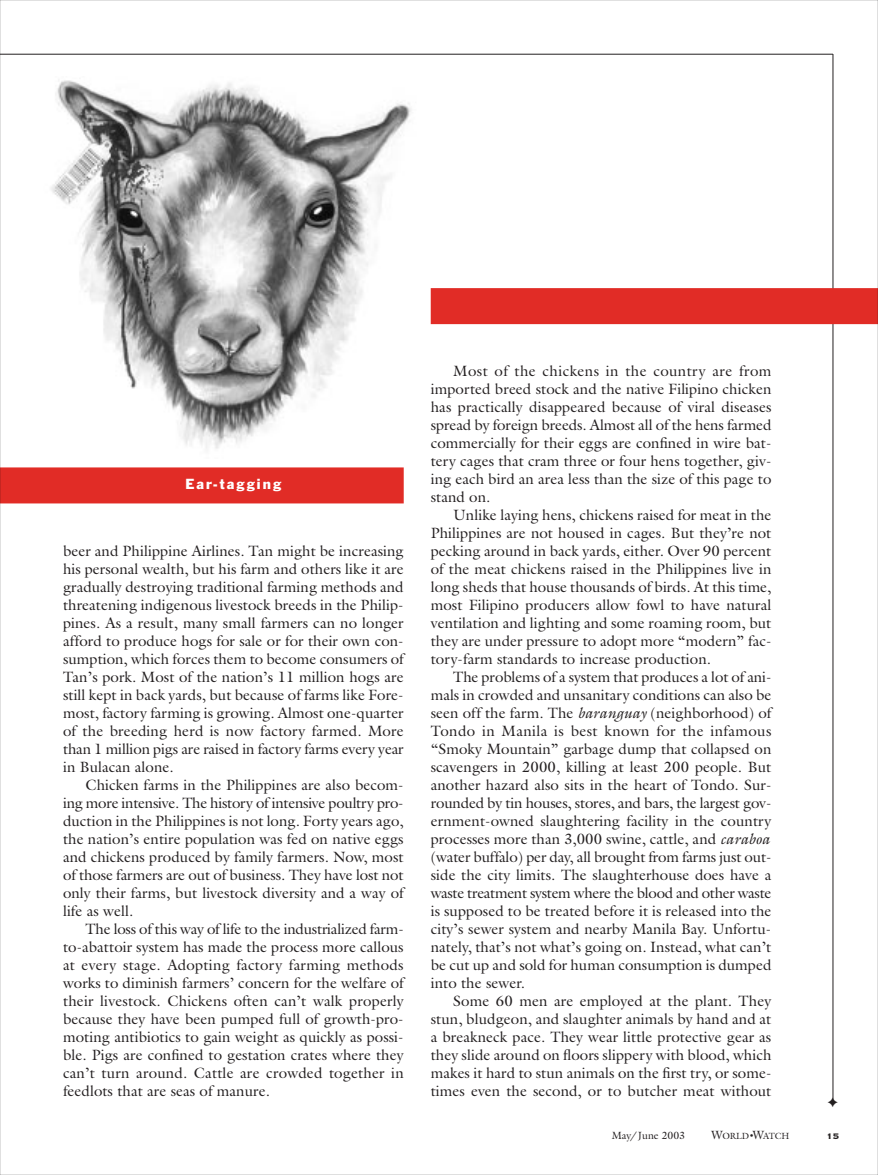
<style>
.page{position:relative;width:878px;height:1175px;background:#fff}
.page>*{position:absolute;margin:0;border:0;box-sizing:border-box;transform-origin:0 0}
.t1{font:15px/18px "Galliard";letter-spacing:.005em;color:#231f20;text-align:justify}
.t2{font:13.5px "Franklin Gothic";letter-spacing:.15em;color:#fff}
.t3{font:10.5px "Galliard";color:#231f20}
.t4{font:10.5px "Copperplate Thirty Three BC";color:#231f20}
.t5{font:9px "Galliard";color:#231f20}
.s1{font-style:italic}
.s2{font-size:12px}
.s3{font-size:7.5px}
</style>
<div class="page">
<hr style="left:832px;top:54px;width:1px;height:1048px;background:#231f20">
<hr style="left:0;top:54px;width:832px;height:1px;background:#231f20">
<img style="left:51px;top:80px;width:360px;height:369px">
<div style="left:0;top:467px;width:404px;height:36px;background:#e12c26"></div>
<div style="left:430px;top:288px;width:448px;height:36px;background:#e12c26"></div>
<svg style="left:832px;top:1097px;width:2px;height:6px"></svg>
<p class="t2" style="left:185px;top:478px;width:97px">Ear-tagging</p>
<p class="t1" style="left:63px;top:543px;width:342px">beer and Philippine Airlines. Tan might be increasing his personal wealth, but his farm and others like it are gradually destroying traditional farming methods and threatening indigenous livestock breeds in the Philip&shy;pines. As a result, many small farmers can no longer afford to produce hogs for sale or for their own con&shy;sumption, which forces them to become consumers of Tan’s pork. Most of the nation’s 11 million hogs are still kept in back yards, but because of farms like Fore&shy;most, factory farming is growing. Almost one-quarter of the breeding herd is now factory farmed. More than 1 million pigs are raised in factory farms every year in Bulacan alone.</p>
<p class="t1" style="left:63px;top:777px;width:342px;text-indent:22px">Chicken farms in the Philippines are also becom&shy;ing more intensive. The history of intensive poultry pro&shy;duction in the Philippines is not long. Forty years ago, the nation’s entire population was fed on native eggs and chickens produced by family farmers. Now, most of those farmers are out of business. They have lost not only their farms, but livestock diversity and a way of life as well.</p>
<p class="t1" style="left:63px;top:921px;width:342px;text-indent:22px">The loss of this way of life to the industrialized farm&shy;to-abattoir system has made the process more callous at every stage. Adopting factory farming methods works to diminish farmers’ concern for the welfare of their livestock. Chickens often can’t walk properly because they have been pumped full of growth-pro&shy;moting antibiotics to gain weight as quickly as possi&shy;ble. Pigs are confined to gestation crates where they can’t turn around. Cattle are crowded together in feedlots that are seas of manure.</p>
<p class="t1" style="left:430px;top:363px;width:342px;text-indent:22px">Most of the chickens in the country are from imported breed stock and the native Filipino chicken has practically disappeared because of viral diseases spread by foreign breeds. Almost all of the hens farmed commercially for their eggs are confined in wire bat&shy;tery cages that cram three or four hens together, giv&shy;ing each bird an area less than the size of this page to stand on.</p>
<p class="t1" style="left:430px;top:507px;width:342px;text-indent:22px">Unlike laying hens, chickens raised for meat in the Philippines are not housed in cages. But they’re not pecking around in back yards, either. Over 90 percent of the meat chickens raised in the Philippines live in long sheds that house thousands of birds. At this time, most Filipino producers allow fowl to have natural ventilation and lighting and some roaming room, but they are under pressure to adopt more “modern” fac&shy;tory-farm standards to increase production.</p>
<p class="t1" style="left:430px;top:669px;width:342px;text-indent:22px">The problems of a system that produces a lot of ani&shy;mals in crowded and unsanitary conditions can also be seen off the farm. The <span class="s1">baranguay</span> (neighborhood) of Tondo in Manila is best known for the infamous “Smoky Mountain” garbage dump that collapsed on scavengers in 2000, killing at least 200 people. But another hazard also sits in the heart of Tondo. Sur&shy;rounded by tin houses, stores, and bars, the largest gov&shy;ernment-owned slaughtering facility in the country processes more than 3,000 swine, cattle, and <span class="s1">caraboa </span>(water buffalo) per day, all brought from farms just out&shy;side the city limits. The slaughterhouse does have a waste treatment system where the blood and other waste is supposed to be treated before it is released into the city’s sewer system and nearby Manila Bay. Unfortu&shy;nately, that’s not what’s going on. Instead, what can’t be cut up and sold for human consumption is dumped into the sewer.</p>
<p class="t1" style="left:430px;top:993px;width:342px;text-indent:22px">Some 60 men are employed at the plant. They stun, bludgeon, and slaughter animals by hand and at a breakneck pace. They wear little protective gear as they slide around on floors slippery with blood, which makes it hard to stun animals on the first try, or some&shy;times even the second, or to butcher meat without</p>
<p class="t3" style="left:611px;top:1131px;width:75px">May/June 2003</p>
<p class="t5" style="left:711px;top:1132px;width:79px"><span class="s2">W</span>ORLD<span class="s3">•</span><span class="s2">W</span>ATCH</p>
<p class="t4" style="left:826px;top:1128px;width:14px">15</p>
</div>
